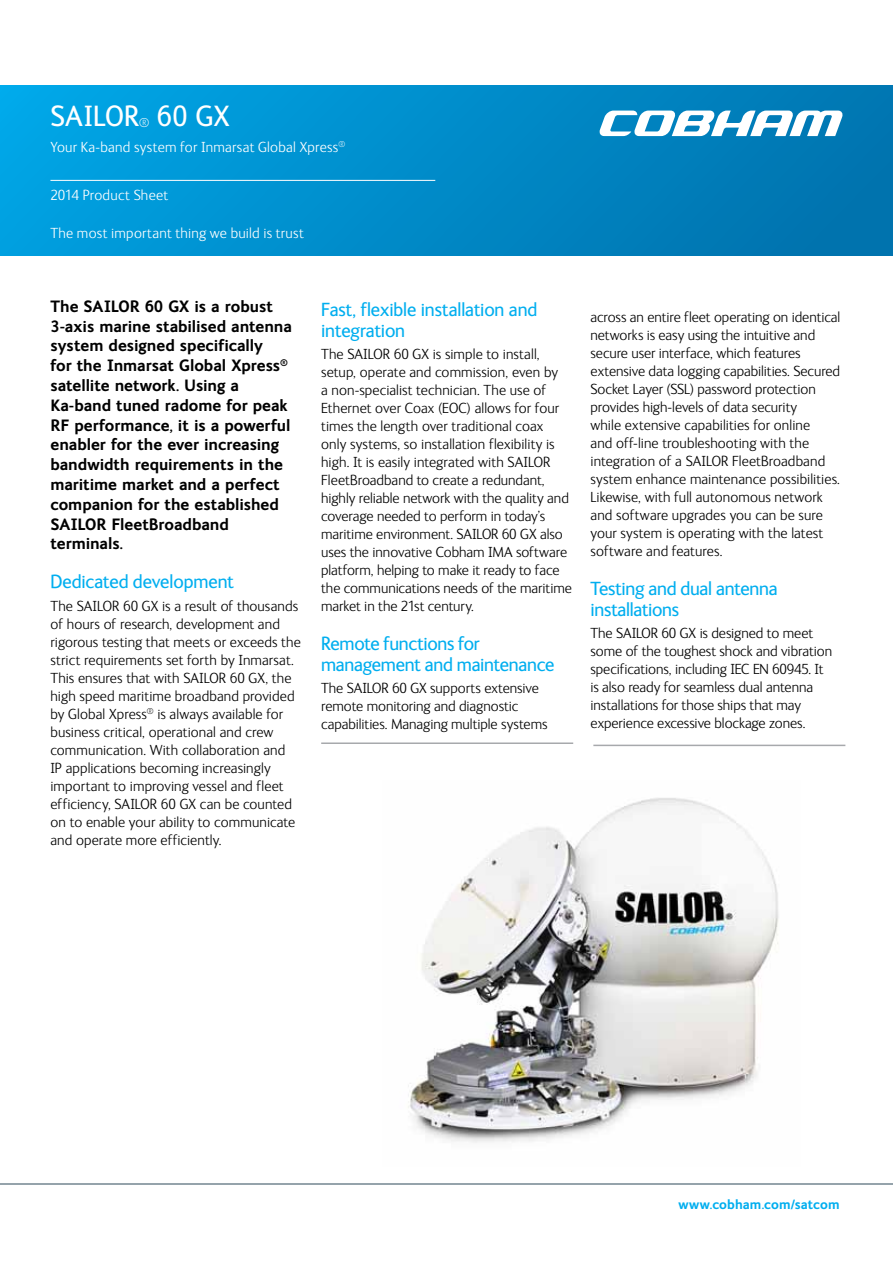
<style>
.page{position:relative;width:893px;height:1263px;background:#fff}
.page>*{position:absolute;margin:0;border:0;box-sizing:border-box;transform-origin:0 0}
.t1{font:30px "FS Ingrid";color:#fff}
.t2{font:19.5px/21px "FS Ingrid";letter-spacing:-.01em;color:#00aeef}
.t3{font:700 16.5px/19.8px "FS Ingrid";color:#000}
.t4{font:300 15px/18px "FS Ingrid";color:#000}
.t5{font:300 15px "FS Ingrid";letter-spacing:.015em;color:#fff}
.t6{font:700 13.5px "FS Ingrid";letter-spacing:.005em;color:#00aeef}
.t7{font:300 13.05px "FS Ingrid";color:#fff}
</style>
<div class="page">
<hr style="left:0;top:1183px;width:893px;height:2px;background:#95a3ab">
<div style="left:0;top:85px;width:893px;height:170px;background:linear-gradient(to right,#00a4e5,#0072ad)"></div>
<hr style="left:50px;top:180px;width:385px;height:1px;background:#fff">
<svg style="left:599px;top:111px;width:244px;height:25px"></svg>
<hr style="left:321px;top:742px;width:252px;height:2px;background:#a7a9ac">
<hr style="left:593px;top:745px;width:252px;height:1px;background:#a7a9ac">
<img style="left:408px;top:798px;width:371px;height:345px">
<h1 class="t1" style="left:157px;top:100px;width:74px">60 GX</h1>
<p class="t5" style="left:50px;top:140px;width:296px">Your Ka-band system for Inmarsat Global Xpress<sup>®</sup></p>
<p class="t5" style="left:50px;top:187px;width:119px">2014 Product Sheet</p>
<p class="t5" style="left:50px;top:226px;width:255px">The most important thing we build is trust</p>
<h1 class="t1" style="left:50px;top:100px;width:90px">SAILOR</h1>
<p class="t7" style="left:139px;top:116px;width:12px">®</p>
<p class="t3" style="left:50px;top:296px;width:243px">The SAILOR 60 GX is a robust<br>3-axis marine stabilised antenna system designed specifically<br>for the Inmarsat Global Xpress<sup>® </sup>satellite network. Using a<br>Ka-band tuned radome for peak<br>RF performance, it is a powerful enabler for the ever increasing bandwidth requirements in the maritime market and a perfect companion for the established<br>SAILOR FleetBroadband terminals.</p>
<h2 class="t2" style="left:50px;top:572px;width:185px">Dedicated development</h2>
<p class="t4" style="left:50px;top:597px;width:252px">The SAILOR 60 GX is a result of thousands of hours of research, development and rigorous testing that meets or exceeds the strict requirements set forth by Inmarsat.<br>This ensures that with SAILOR 60 GX, the high speed maritime broadband provided by Global Xpress<sup>®</sup> is always available for business critical, operational and crew communication. With collaboration and<br>IP applications becoming increasingly important to improving vessel and fleet efficiency, SAILOR 60 GX can be counted on to enable your ability to communicate and operate more efficiently.</p>
<h2 class="t2" style="left:321px;top:299px;width:218px">Fast, flexible installation and integration</h2>
<p class="t4" style="left:321px;top:345px;width:252px">The SAILOR 60 GX is simple to install, setup, operate and commission, even by<br>a non-specialist technician. The use of Ethernet over Coax (EOC) allows for four times the length over traditional coax only systems, so installation flexibility is high. It is easily integrated with SAILOR FleetBroadband to create a redundant, highly reliable network with the quality and coverage needed to perform in today’s maritime environment. SAILOR 60 GX also uses the innovative Cobham IMA software platform, helping to make it ready to face the communications needs of the maritime market in the 21st century.</p>
<h2 class="t2" style="left:321px;top:633px;width:235px">Remote functions for management and maintenance</h2>
<p class="t4" style="left:321px;top:679px;width:228px">The SAILOR 60 GX supports extensive remote monitoring and diagnostic capabilities. Managing multiple systems</p>
<p class="t4" style="left:590px;top:308px;width:251px">across an entire fleet operating on identical networks is easy using the intuitive and secure user interface, which features extensive data logging capabilities. Secured Socket Layer (SSL) password protection provides high-levels of data security<br>while extensive capabilities for online<br>and off-line troubleshooting with the integration of a SAILOR FleetBroadband system enhance maintenance possibilities.<br>Likewise, with full autonomous network and software upgrades you can be sure your system is operating with the latest software and features.</p>
<h2 class="t2" style="left:590px;top:578px;width:189px">Testing and dual antenna installations</h2>
<p class="t4" style="left:590px;top:625px;width:243px">The SAILOR 60 GX is designed to meet some of the toughest shock and vibration specifications, including IEC EN 60945. It is also ready for seamless dual antenna installations for those ships that may experience excessive blockage zones.</p>
<p class="t6" style="left:678px;top:1197px;width:163px">www.cobham.com/satcom</p>
</div>
